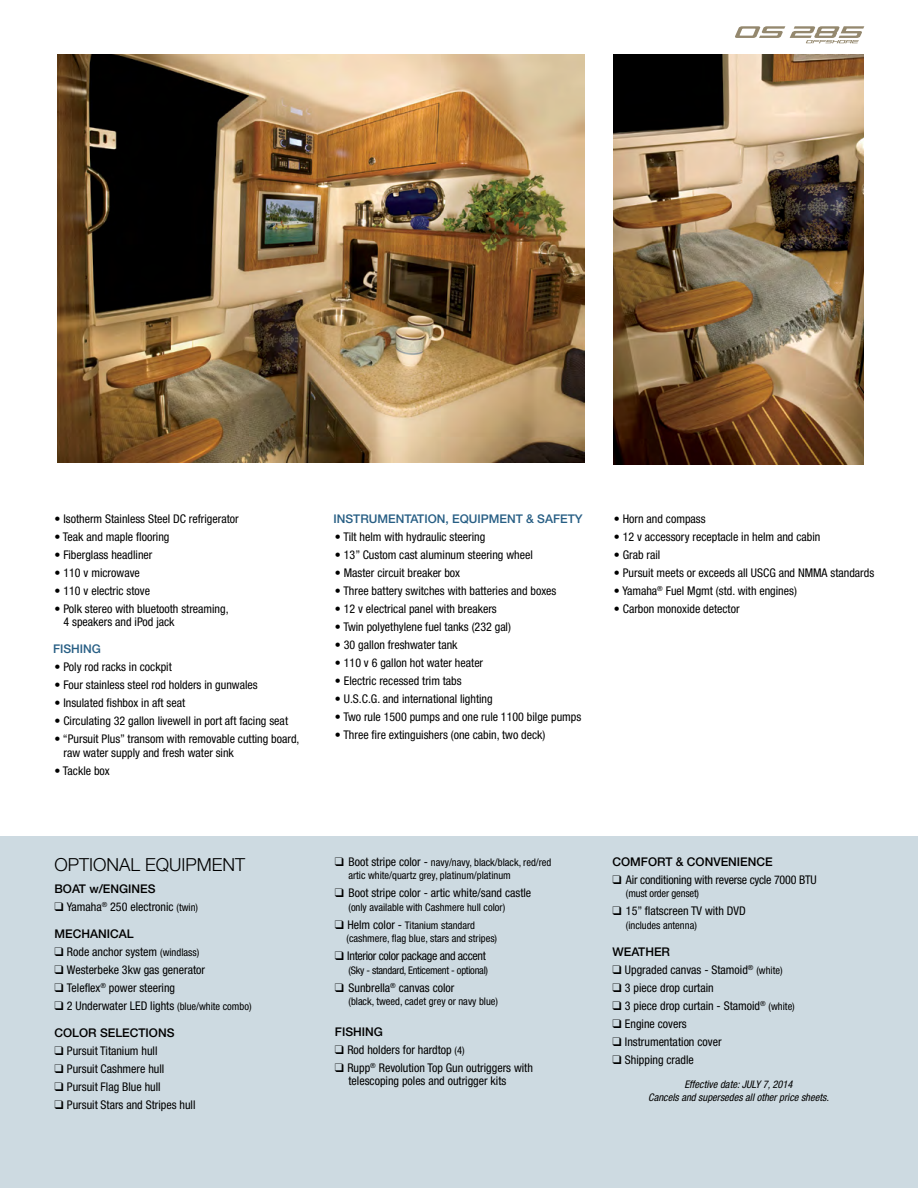
<style>
.page{position:relative;width:918px;height:1188px;background:#fff}
.page>*{position:absolute;margin:0;border:0;box-sizing:border-box;transform-origin:0 0}
.t1{font:300 18px "Helvetica Neue";color:#000}
.t2{font:condensed 12px/13.5px "Helvetica Neue";color:#000}
.t3{font:500 12px "Helvetica Neue";color:#000}
.t4{font:500 12px "Helvetica Neue";color:#275e84}
.t5{font:condensed 12px "Helvetica Neue";letter-spacing:-.025em;color:#000}
.t6{font:condensed 10.5px/13.5px "Helvetica Neue";color:#000}
.t7{font:italic condensed 10.5px/12.6px "Helvetica Neue";color:#000;text-align:center}
.t8{font:condensed 10.5px "Helvetica Neue";letter-spacing:-.025em;color:#000}
.s1{font-size:10.5px}
.s2{font-size:12px}
</style>
<div class="page">
<div style="left:0;top:836px;width:918px;height:352px;background:#cddae1"></div>
<img style="left:614px;top:55px;width:250px;height:409px">
<img style="left:57px;top:55px;width:528px;height:408px">
<svg style="left:735px;top:26px;width:129px;height:17px"></svg>
<p class="t2" style="left:55px;top:512px;width:186px">• Isotherm Stainless Steel DC refrigerator</p>
<p class="t2" style="left:55px;top:530px;width:116px">• Teak and maple flooring</p>
<p class="t2" style="left:55px;top:548px;width:99px">• Fiberglass headliner</p>
<p class="t2" style="left:55px;top:566px;width:87px">• 110 v microwave</p>
<p class="t2" style="left:55px;top:584px;width:97px">• 110 v electric stove</p>
<p class="t2" style="left:64px;top:602px;width:167px;text-indent:-9px">• Polk stereo with bluetooth streaming,<br>4 speakers and iPod jack</p>
<p class="t4" style="left:53px;top:642px;width:50px">FISHING</p>
<p class="t2" style="left:55px;top:660px;width:119px">• Poly rod racks in cockpit</p>
<p class="t2" style="left:55px;top:678px;width:205px">• Four stainless steel rod holders in gunwales</p>
<p class="t2" style="left:55px;top:696px;width:132px">• Insulated fishbox in aft seat</p>
<p class="t2" style="left:55px;top:714px;width:235px">• Circulating 32 gallon livewell in port aft facing seat</p>
<p class="t2" style="left:64px;top:732px;width:237px;text-indent:-9px">• “Pursuit Plus” transom with removable cutting board, raw water supply and fresh water sink</p>
<p class="t2" style="left:55px;top:764px;width:57px">• Tackle box</p>
<h1 class="t1" style="left:54px;top:853px;width:12px">OPTIONA</h1>
<h1 class="t1" style="left:130px;top:853px;width:116px">L EQUIPMENT</h1>
<p class="t3" style="left:54px;top:882px;width:103px">BOAT w/ENGINES</p>
<p class="t2" style="left:54px;top:900px;width:145px">❑ Yamaha<sup>®</sup> 250 electronic <span class="s1">(twin)</span></p>
<p class="t3" style="left:54px;top:927px;width:81px">MECHANICAL</p>
<p class="t2" style="left:54px;top:945px;width:146px">❑ Rode anchor system <span class="s1">(windlass)</span></p>
<p class="t2" style="left:54px;top:963px;width:152px">❑ Westerbeke 3kw gas generator</p>
<p class="t2" style="left:54px;top:981px;width:122px">❑ Teleflex<sup>®</sup> power steering</p>
<p class="t2" style="left:54px;top:999px;width:199px">❑ 2 Underwater LED lights <span class="s1">(blue/white combo)</span></p>
<p class="t3" style="left:54px;top:1026px;width:122px">COLOR SELECTIONS</p>
<p class="t2" style="left:54px;top:1044px;width:105px">❑ Pursuit Titanium hull</p>
<p class="t2" style="left:54px;top:1062px;width:111px">❑ Pursuit Cashmere hull</p>
<p class="t2" style="left:54px;top:1080px;width:108px">❑ Pursuit Flag Blue hull</p>
<p class="t2" style="left:54px;top:1098px;width:143px">❑ Pursuit Stars and Stripes hull</p>
<p class="t4" style="left:333px;top:511px;width:251px">INSTRUMENTATION, EQUIPMENT &amp; SAFETY</p>
<p class="t2" style="left:335px;top:530px;width:152px">• Tilt helm with hydraulic steering</p>
<p class="t2" style="left:335px;top:548px;width:199px">• 13” Custom cast aluminum steering wheel</p>
<p class="t2" style="left:335px;top:566px;width:127px">• Master circuit breaker box</p>
<p class="t2" style="left:335px;top:584px;width:223px">• Three battery switches with batteries and boxes</p>
<p class="t2" style="left:335px;top:602px;width:163px">• 12 v electrical panel with breakers</p>
<p class="t2" style="left:335px;top:620px;width:178px">• Twin polyethylene fuel tanks (232 gal)</p>
<p class="t2" style="left:335px;top:638px;width:124px">• 30 gallon freshwater tank</p>
<p class="t2" style="left:335px;top:656px;width:150px">• 110 v 6 gallon hot water heater</p>
<p class="t2" style="left:335px;top:674px;width:128px">• Electric recessed trim tabs</p>
<p class="t2" style="left:335px;top:692px;width:159px">• U.S.C.G. and international lighting</p>
<p class="t2" style="left:335px;top:710px;width:248px">• Two rule 1500 pumps and one rule 1100 bilge pumps</p>
<p class="t2" style="left:335px;top:728px;width:212px">• Three fire extinguishers (one cabin, two deck)</p>
<p class="t2" style="left:614px;top:512px;width:93px">• Horn and compass</p>
<p class="t2" style="left:614px;top:530px;width:208px">• 12 v accessory receptacle in helm and cabin</p>
<p class="t2" style="left:614px;top:548px;width:48px">• Grab rail</p>
<p class="t2" style="left:614px;top:566px;width:262px">• Pursuit meets or exceeds all USCG and NMMA standards</p>
<p class="t2" style="left:614px;top:584px;width:185px">• Yamaha<sup>®</sup> Fuel Mgmt (std. with engines)</p>
<p class="t2" style="left:614px;top:602px;width:127px">• Carbon monoxide detector</p>
<p class="t6" style="left:348px;top:855px;width:205px;text-indent:-14px">❑ <span class="s2">Boot stripe color -</span> navy/navy, black/black, red/red artic white/quartz grey, platinum/platinum</p>
<p class="t2" style="left:335px;top:886px;width:198px">❑ Boot stripe color - artic white/sand castle</p>
<p class="t6" style="left:348px;top:900px;width:158px">(only available with Cashmere hull color)</p>
<p class="t6" style="left:346px;top:918px;width:152px;text-indent:-12px">❑ <span class="s2">Helm color -</span> Titanium standard (cashmere, flag blue, stars and stripes)</p>
<p class="t5" style="left:335px;top:949px;width:152px">❑ Interior color package and accent</p>
<p class="t8" style="left:348px;top:964px;width:141px">(Sky - standard, Enticement - optional)</p>
<p class="t2" style="left:335px;top:981px;width:121px">❑ Sunbrella<sup>®</sup> canvas color</p>
<p class="t6" style="left:348px;top:995px;width:151px">(black, tweed, cadet grey or navy blue)</p>
<p class="t3" style="left:335px;top:1025px;width:49px">FISHING</p>
<p class="t2" style="left:335px;top:1043px;width:131px">❑ Rod holders for hardtop <span class="s1">(4)</span></p>
<p class="t2" style="left:348px;top:1061px;width:186px;text-indent:-14px">❑ Rupp<sup>®</sup> Revolution Top Gun outriggers with telescoping poles and outrigger kits</p>
<p class="t3" style="left:612px;top:854px;width:162px">COMFORT &amp; CONVENIENCE</p>
<p class="t2" style="left:612px;top:873px;width:206px">❑ Air conditioning with reverse cycle 7000 BTU</p>
<p class="t6" style="left:626px;top:887px;width:75px">(must order genset)</p>
<p class="t2" style="left:612px;top:904px;width:135px">❑ 15” flatscreen TV with DVD</p>
<p class="t6" style="left:626px;top:918px;width:72px">(includes antenna)</p>
<p class="t3" style="left:612px;top:944px;width:59px">WEATHER</p>
<p class="t2" style="left:612px;top:963px;width:172px">❑ Upgraded canvas - Stamoid<sup>®</sup> <span class="s1">(white)</span></p>
<p class="t2" style="left:612px;top:981px;width:103px">❑ 3 piece drop curtain</p>
<p class="t2" style="left:612px;top:999px;width:184px">❑ 3 piece drop curtain - Stamoid<sup>®</sup> <span class="s1">(white)</span></p>
<p class="t2" style="left:612px;top:1017px;width:76px">❑ Engine covers</p>
<p class="t2" style="left:612px;top:1035px;width:111px">❑ Instrumentation cover</p>
<p class="t2" style="left:612px;top:1053px;width:83px">❑ Shipping cradle</p>
<p class="t7" style="left:648px;top:1078px;width:182px">Effective date: JULY 7, 2014<br>Cancels and supersedes all other price sheets.</p>
</div>
